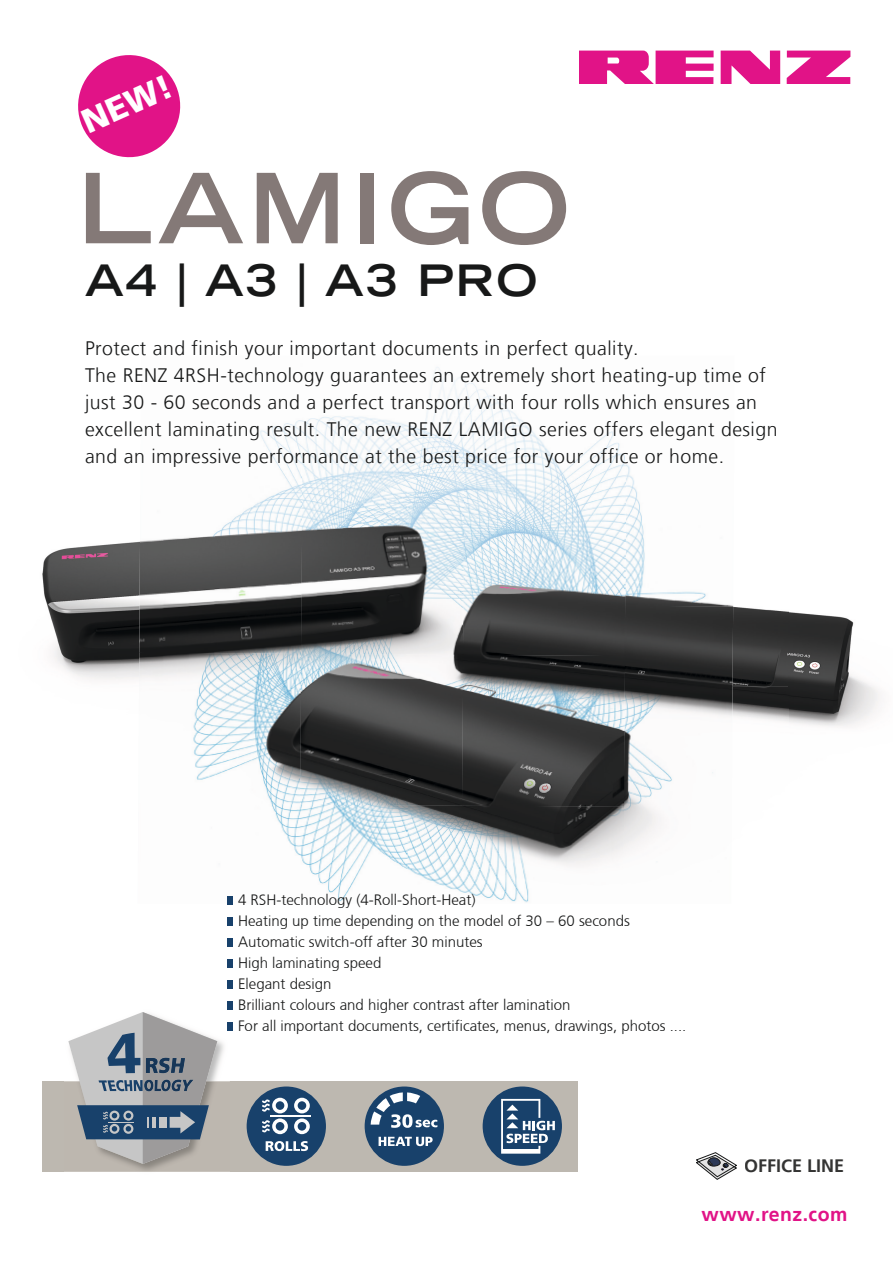
<style>
.page{position:relative;width:893px;height:1263px;background:#fff}
.page>*{position:absolute;margin:0;border:0;box-sizing:border-box;transform-origin:0 0}
.t1{font:700 expanded 96.9px "Trade Gothic LT Std";letter-spacing:.05em;color:#847977}
.t2{font:700 expanded 43.35px "Trade Gothic LT Std";letter-spacing:.05em;color:#171818}
.t3{font:900 33.75px "Frutiger LT Std";color:#fff}
.t4{font:300 19.5px/27px "Frutiger LT";letter-spacing:.025em;color:#171818}
.t5{font:700 19.5px "Frutiger LT";letter-spacing:.025em;color:#e11387}
.t6{font:700 18px "Frutiger LT";color:#343433}
.t7{font:300 15px/21px "Frutiger CE";color:#171818}
</style>
<div class="page">
<img style="left:789px;top:612px;width:91px;height:115px">
<img style="left:733px;top:606px;width:56px;height:80px">
<img style="left:42px;top:541px;width:97px;height:139px">
<img style="left:733px;top:686px;width:56px;height:36px">
<img style="left:260px;top:367px;width:365px;height:137px">
<img style="left:625px;top:464px;width:109px;height:143px">
<img style="left:139px;top:502px;width:325px;height:151px">
<img style="left:462px;top:504px;width:164px;height:301px">
<img style="left:623px;top:606px;width:110px;height:246px">
<img style="left:138px;top:653px;width:325px;height:152px">
<img style="left:138px;top:803px;width:270px;height:99px">
<img style="left:407px;top:805px;width:217px;height:98px">
<img style="left:623px;top:857px;width:1px;height:46px">
<div style="left:43px;top:1081px;width:535px;height:90px;background:#bdb8b0"></div>
<div style="left:483px;top:1086px;width:79px;height:80px;background:#18416b;border-radius:50%"></div>
<svg style="left:501px;top:1099px;width:54px;height:55px"></svg>
<div style="left:365px;top:1086px;width:79px;height:80px;background:#18416b;border-radius:50%"></div>
<svg style="left:379px;top:1137px;width:54px;height:9px"></svg>
<svg style="left:371px;top:1092px;width:66px;height:36px"></svg>
<div style="left:247px;top:1086px;width:79px;height:80px;background:#18416b;border-radius:50%"></div>
<svg style="left:266px;top:1141px;width:42px;height:10px"></svg>
<hr style="left:270px;top:1115px;width:41px;height:2px;background:#fff">
<svg style="left:294px;top:1098px;width:16px;height:36px"></svg>
<svg style="left:262px;top:1098px;width:26px;height:36px"></svg>
<img style="left:64px;top:1040px;width:166px;height:132px">
<img style="left:64px;top:1081px;width:166px;height:90px">
<svg style="left:68px;top:1012px;width:149px;height:152px"></svg>
<div style="left:227px;top:896px;width:6px;height:9px;background:#18416b"></div>
<div style="left:227px;top:917px;width:6px;height:9px;background:#18416b"></div>
<div style="left:227px;top:938px;width:6px;height:9px;background:#18416b"></div>
<div style="left:227px;top:959px;width:6px;height:9px;background:#18416b"></div>
<div style="left:227px;top:980px;width:6px;height:9px;background:#18416b"></div>
<div style="left:227px;top:1001px;width:6px;height:9px;background:#18416b"></div>
<div style="left:227px;top:1022px;width:6px;height:9px;background:#18416b"></div>
<svg style="left:721px;top:51px;width:59px;height:33px"></svg>
<svg style="left:787px;top:51px;width:63px;height:33px"></svg>
<svg style="left:579px;top:51px;width:135px;height:33px"></svg>
<svg style="left:696px;top:1152px;width:41px;height:27px"></svg>
<svg style="left:78px;top:55px;width:103px;height:103px"></svg>
<h3 class="t3" style="left:75px;top:105px;width:97px;rotate:-24deg">NEW!</h3>
<h1 class="t1" style="left:78px;top:145px;width:494px">LAMIGO</h1>
<h2 class="t2" style="left:85px;top:252px;width:454px">A4 | A3 | A3 PRO</h2>
<p class="t4" style="left:85px;top:335px;width:694px">Protect and finish your important documents in perfect quality.<br>The RENZ 4RSH-technology guarantees an extremely short heating-up time of just 30 - 60 seconds and a perfect transport with four rolls which ensures an excellent laminating result. The new RENZ LAMIGO series offers elegant design and an impressive performance at the best price for your office or home.</p>
<p class="t7" style="left:238px;top:889px;width:450px">4 RSH-technology (4-Roll-Short-Heat)<br>Heating up time depending on the model of 30 – 60 seconds Automatic switch-off after 30 minutes<br>High laminating speed<br>Elegant design<br>Brilliant colours and higher contrast after lamination<br>For all important documents, certificates, menus, drawings, photos ....</p>
<p class="t6" style="left:744px;top:1155px;width:102px">OFFICE LINE</p>
<p class="t5" style="left:702px;top:1203px;width:147px">www.renz.com</p>
</div>
